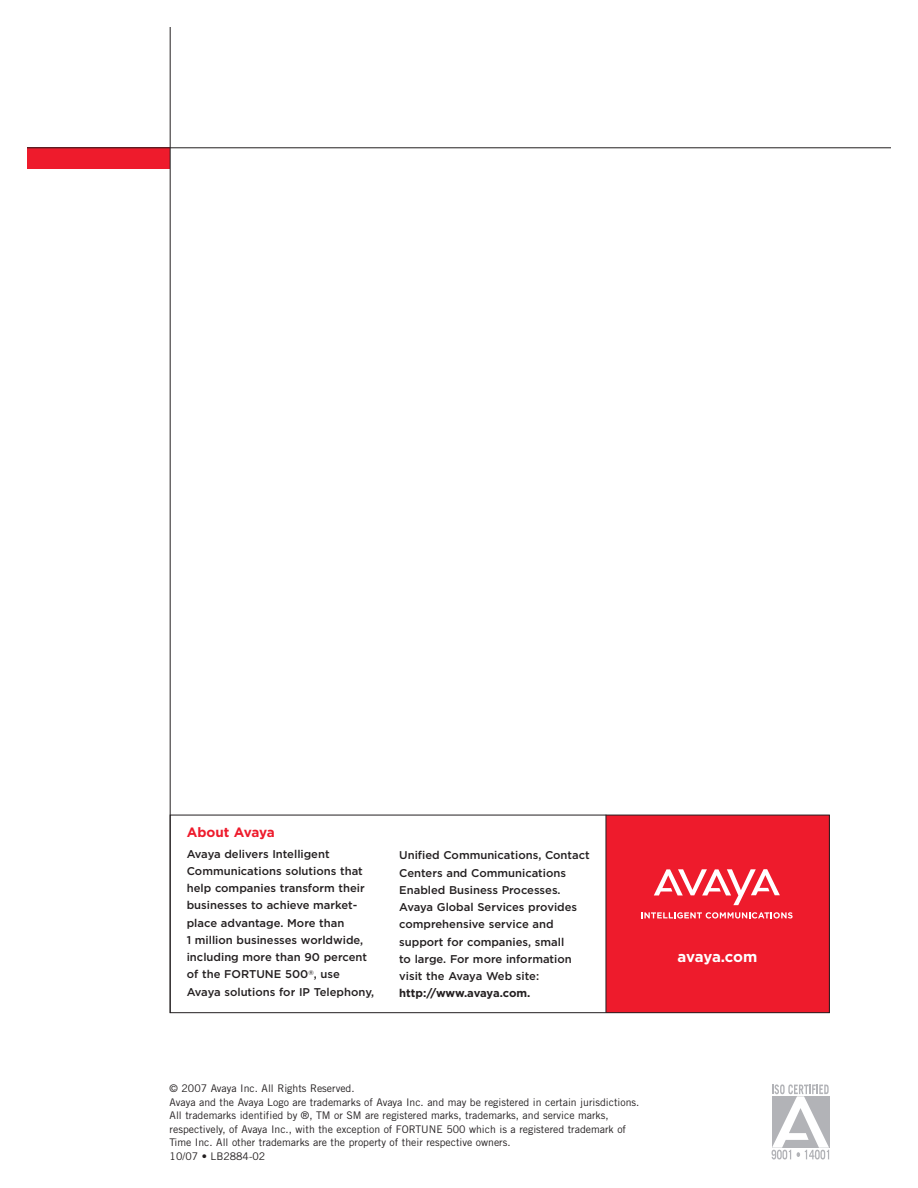
<style>
.page{position:relative;width:918px;height:1188px;background:#fff}
.page>*{position:absolute;margin:0;border:0;box-sizing:border-box;transform-origin:0 0}
.t1{font:700 15px "Gotham";letter-spacing:-.02em;color:#fff}
.t2{font:700 13.5px "Gotham";letter-spacing:-.01em;color:#ee1b2c}
.t3{font:500 11.25px/17.2px "Gotham";color:#231f20}
.copyright_info_codin{font:10.5px/13.5px "Trade Gothic";color:#231f20}
.s1{font-weight:700}
</style>
<div class="page">
<div style="left:27px;top:147px;width:143px;height:22px;background:#ee1b2c"></div>
<hr style="left:170px;top:27px;width:1px;height:986px;background:#231f20">
<hr style="left:27px;top:147px;width:864px;height:1px;background:#231f20">
<svg style="left:772px;top:1084px;width:57px;height:76px"></svg>
<div style="left:606px;top:815px;width:223px;height:198px;background:#ee1b2c"></div>
<div style="left:170px;top:815px;width:660px;height:198px;border:1px solid #231f20"></div>
<hr style="left:606px;top:815px;width:1px;height:198px;background:#231f20">
<svg style="left:654px;top:869px;width:126px;height:36px"></svg>
<svg style="left:641px;top:912px;width:152px;height:7px"></svg>
<p class="t2" style="left:187px;top:824px;width:90px">About Avaya</p>
<p class="t3" style="left:187px;top:845px;width:189px">Avaya delivers Intelligent<br>Communications solutions that help companies transform their businesses to achieve market&shy;place advantage. More than<br>1 million businesses worldwide, including more than 90 percent of the FORTUNE 500<sup>®</sup>, use<br>Avaya solutions for IP Telephony,</p>
<p class="t3" style="left:399px;top:846px;width:192px">Unified Communications, Contact<br>Centers and Communications<br>Enabled Business Processes.<br>Avaya Global Services provides comprehensive service and support for companies, small<br>to large. For more information visit the Avaya Web site: <span class="s1">http://www.avaya.com.</span></p>
<p class="copyright_info_codin" style="left:170px;top:1081px;width:471px">© 2007 Avaya Inc. All Rights Reserved.<br>Avaya and the Avaya Logo are trademarks of Avaya Inc. and may be registered in certain jurisdictions.<br>All trademarks identified by ®, TM or SM are registered marks, trademarks, and service marks, respectively, of Avaya Inc., with the exception of FORTUNE 500 which is a registered trademark of Time Inc. All other trademarks are the property of their respective owners.</p>
<p class="copyright_info_codin" style="left:170px;top:1149px;width:97px">10/07 • LB2884-02</p>
<p class="t1" style="left:678px;top:948px;width:81px">avaya.com</p>
</div>
